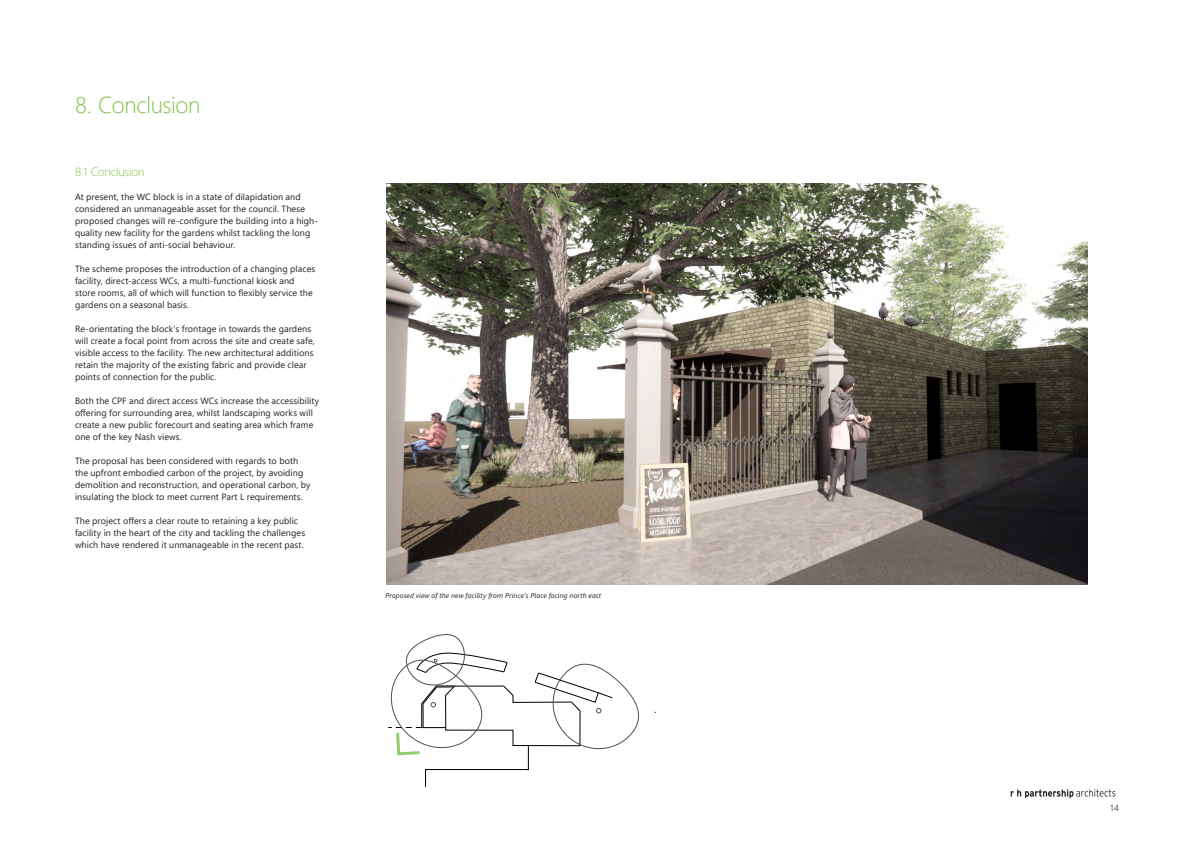
<style>
.page{position:relative;width:1191px;height:842px;background:#fff}
.page>*{position:absolute;margin:0;border:0;box-sizing:border-box;transform-origin:0 0}
.A_Heading{font:300 23px "Segoe UI";letter-spacing:-.01em;color:#7bc142}
.C_Heading{font:300 12px "Segoe UI";letter-spacing:-.01em;color:#7bc142}
.C_Heading-2{font:9px/12px "Segoe UI";letter-spacing:.01em;color:#231f20}
.Main_Text{font:9px/12px "Segoe UI";letter-spacing:.01em;color:#231f20}
.t1{font:9px "Segoe UI";color:#57585a}
.t2{font:italic 7px "Segoe UI";letter-spacing:.015em;color:#231f20}
</style>
<div class="page">
<img style="left:1010px;top:789px;width:106px;height:9px">
<img style="left:386px;top:183px;width:701px;height:402px">
<svg style="left:388px;top:634px;width:251px;height:152px"></svg>
<p class="A_Heading" style="left:75px;top:83px;width:127px">8. Conclusion</p>
<p class="C_Heading" style="left:75px;top:160px;width:71px">8.1 Conclusion</p>
<p class="C_Heading-2" style="left:75px;top:190px;width:244px">At present, the WC block is in a state of dilapidation and considered an unmanageable asset for the council. These proposed changes will re-configure the building into a high&shy;quality new facility for the gardens whilst tackling the long standing issues of anti-social behaviour.</p>
<p class="C_Heading-2" style="left:75px;top:262px;width:242px">The scheme proposes the introduction of a changing places facility, direct-access WCs, a multi-functional kiosk and store rooms, all of which will function to flexibly service the gardens on a seasonal basis.</p>
<p class="C_Heading-2" style="left:75px;top:322px;width:241px">Re-orientating the block’s frontage in towards the gardens will create a focal point from across the site and create safe, visible access to the facility. The new architectural additions retain the majority of the existing fabric and provide clear points of connection for the public.</p>
<p class="C_Heading-2" style="left:75px;top:394px;width:246px">Both the CPF and direct access WCs increase the accessibility offering for surrounding area, whilst landscaping works will create a new public forecourt and seating area which frame one of the key Nash views.</p>
<p class="Main_Text" style="left:75px;top:454px;width:237px">The proposal has been considered with regards to both the upfront embodied carbon of the project, by avoiding demolition and reconstruction, and operational carbon, by insulating the block to meet current Part L requirements.</p>
<p class="Main_Text" style="left:75px;top:514px;width:232px">The project offers a clear route to retaining a key public facility in the heart of the city and tackling the challenges which have rendered it unmanageable in the recent past.</p>
<p class="t2" style="left:385px;top:588px;width:217px">Proposed view of the new facility from Prince’s Place facing north east</p>
<p class="t1" style="left:1109px;top:799px;width:11px">14</p>
</div>
